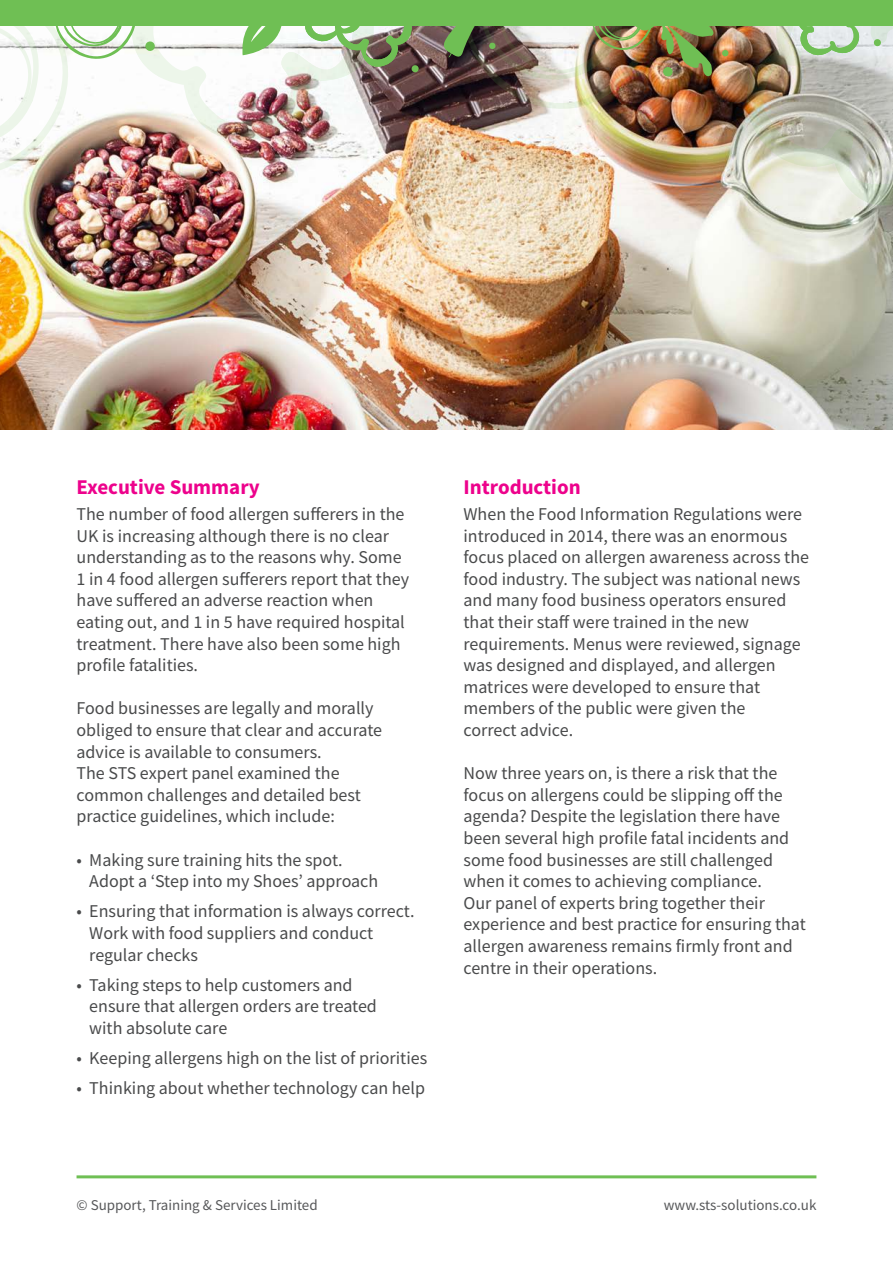
<style>
.page{position:relative;width:893px;height:1263px;background:#fff}
.page>*{position:absolute;margin:0;border:0;box-sizing:border-box;transform-origin:0 0}
.t1{font:700 21px "Source Sans Pro";color:#ed028c}
.t2{font:18px/21.6px "Source Sans Pro";color:#494a4b}
.t3{font:15px "Source Sans Pro";color:#57585a}
</style>
<div class="page">
<hr style="left:77px;top:1175px;width:739px;height:3px;background:#6fbf54">
<img style="left:0;top:26px;width:893px;height:403px">
<div style="left:0;top:0;width:893px;height:26px;background:#6fbf54"></div>
<img style="left:722px;top:26px;width:171px;height:192px">
<img style="left:441px;top:26px;width:274px;height:84px">
<img style="left:0;top:26px;width:419px;height:150px">
<p class="t1" style="left:77px;top:473px;width:185px">Executive Summary</p>
<p class="t2" style="left:77px;top:503px;width:334px">The number of food allergen sufferers in the UK is increasing although there is no clear understanding as to the reasons why. Some 1 in 4 food allergen sufferers report that they have suffered an adverse reaction when eating out, and 1 in 5 have required hospital treatment. There have also been some high profile fatalities.</p>
<p class="t2" style="left:77px;top:697px;width:307px">Food businesses are legally and morally obliged to ensure that clear and accurate advice is available to consumers.<br>The STS expert panel examined the common challenges and detailed best practice guidelines, which include:</p>
<p class="t2" style="left:89px;top:849px;width:290px;text-indent:-13px">• Making sure training hits the spot.<br>Adopt a ‘Step into my Shoes’ approach</p>
<p class="t2" style="left:89px;top:900px;width:327px;text-indent:-13px">• Ensuring that information is always correct.<br>Work with food suppliers and conduct regular checks</p>
<p class="t2" style="left:89px;top:974px;width:289px;text-indent:-13px">• Taking steps to help customers and ensure that allergen orders are treated with absolute care</p>
<p class="t2" style="left:77px;top:1047px;width:352px">• Keeping allergens high on the list of priorities</p>
<p class="t2" style="left:77px;top:1077px;width:350px">• Thinking about whether technology can help</p>
<p class="t1" style="left:463px;top:473px;width:119px">Introduction</p>
<p class="t2" style="left:463px;top:503px;width:347px">When the Food Information Regulations were introduced in 2014, there was an enormous focus placed on allergen awareness across the food industry. The subject was national news and many food business operators ensured that their staff were trained in the new requirements. Menus were reviewed, signage was designed and displayed, and allergen matrices were developed to ensure that members of the public were given the<br>correct advice.</p>
<p class="t2" style="left:463px;top:762px;width:344px">Now three years on, is there a risk that the focus on allergens could be slipping off the agenda? Despite the legislation there have been several high profile fatal incidents and some food businesses are still challenged when it comes to achieving compliance.<br>Our panel of experts bring together their experience and best practice for ensuring that allergen awareness remains firmly front and centre in their operations.</p>
<p class="t3" style="left:77px;top:1196px;width:243px">© Support, Training &amp; Services Limited</p>
<p class="t3" style="left:664px;top:1196px;width:154px">www.sts-solutions.co.uk</p>
</div>
